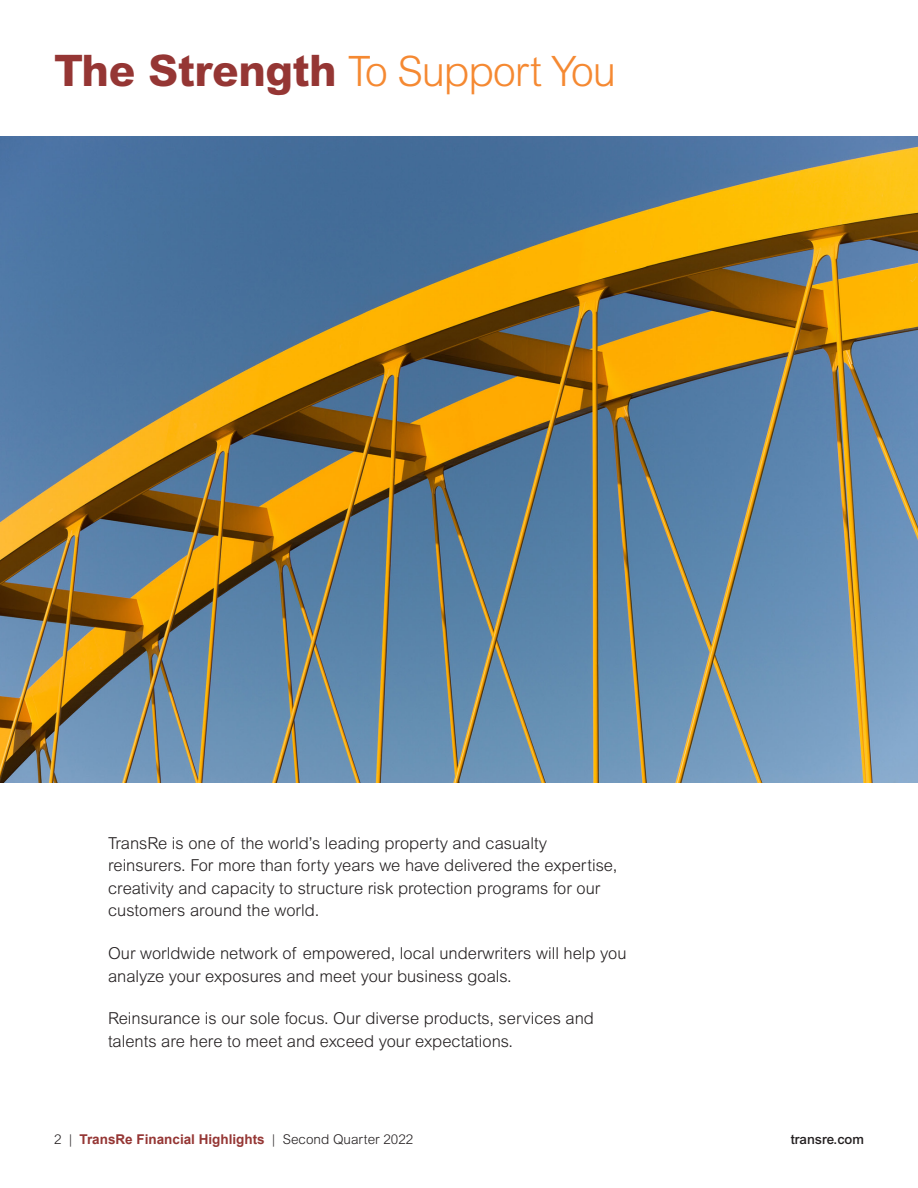
<style>
.page{position:relative;width:918px;height:1188px;background:#fff}
.page>*{position:absolute;margin:0;border:0;box-sizing:border-box;transform-origin:0 0}
.Page_Head{font:300 42px "Arial MT Std";letter-spacing:-.03em;color:#f58932}
.text{font:300 16.5px/22.5px "Arial MT Std";color:#231f20}
.t1{font:700 13.5px "Arial";color:#953634}
.t2{font:500 13.5px "Arial MT Std";color:#231f20}
.s1{font-weight:800;font-size:43.5px;color:#953634}
.s2{font-family:"Arial MT Std";font-weight:300;color:#231f20}
</style>
<div class="page">
<img style="left:0;top:136px;width:918px;height:647px">
<p class="Page_Head" style="left:54px;top:47px;width:564px"><span class="s1">The Strength</span> To Support You</p>
<p class="text" style="left:108px;top:832px;width:511px">TransRe is one of the world’s leading property and casualty reinsurers. For more than forty years we have delivered the expertise, creativity and capacity to structure risk protection programs for our customers around the world.</p>
<p class="text" style="left:108px;top:942px;width:520px">Our worldwide network of empowered, local underwriters will help you analyze your exposures and meet your business goals.</p>
<p class="text" style="left:108px;top:1007px;width:487px">Reinsurance is our sole focus. Our diverse products, services and talents are here to meet and exceed your expectations.</p>
<p class="t1" style="left:54px;top:1130px;width:361px"><span class="s2">2 |</span> TransRe Financial Highlights <span class="s2">| Second Quarter 2022</span></p>
<p class="t2" style="left:791px;top:1131px;width:75px">transre.com</p>
</div>
